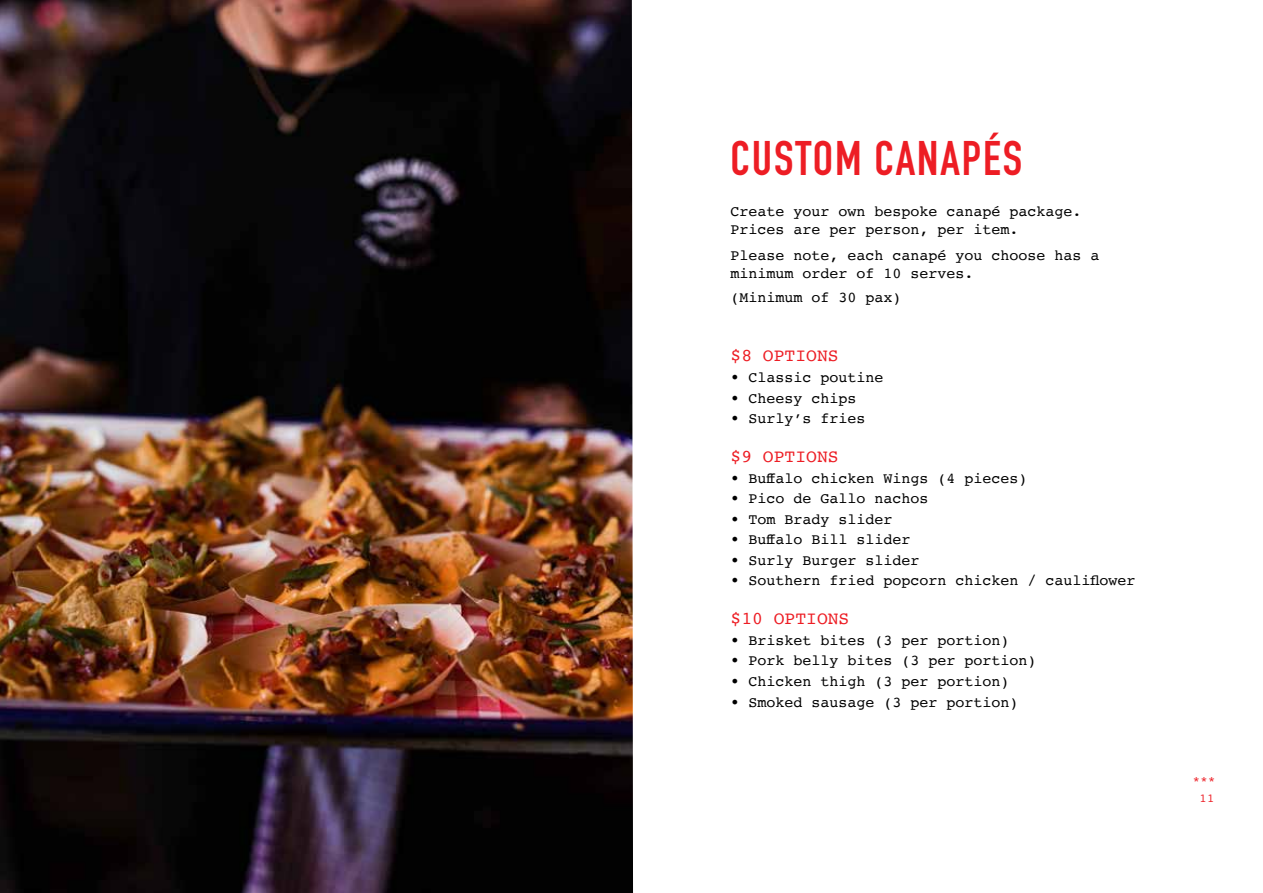
<style>
.page{position:relative;width:1263px;height:893px;background:#fff}
.page>*{position:absolute;margin:0;border:0;box-sizing:border-box;transform-origin:0 0}
.t1{font:700 47.85px "DIN Condensed";letter-spacing:.04em;color:#ed1d24}
.t2{font:18px "Courier";color:#ed1d24}
.t3{font:15px/18px "Courier";color:#000}
.t4{font:12px/17.9px "Courier";color:#ed1d24;text-align:center}
</style>
<div class="page">
<img style="left:0;top:0;width:633px;height:893px">
<h1 class="t1" style="left:730px;top:126px;width:293px">CUSTOM CANAPÉS</h1>
<p class="t3" style="left:730px;top:202px;width:353px">Create your own bespoke canapé package.<br>Prices are per person, per item.</p>
<p class="t3" style="left:730px;top:246px;width:371px">Please note, each canapé you choose has a minimum order of 10 serves.</p>
<p class="t3" style="left:730px;top:288px;width:172px">(Minimum of 30 pax)</p>
<p class="t2" style="left:730px;top:342px;width:109px">$8 OPTIONS</p>
<p class="t3" style="left:730px;top:368px;width:154px">• Classic poutine</p>
<p class="t3" style="left:730px;top:388px;width:127px">• Cheesy chips</p>
<p class="t3" style="left:730px;top:409px;width:136px">• Surly’s fries</p>
<p class="t2" style="left:730px;top:443px;width:109px">$9 OPTIONS</p>
<p class="t3" style="left:730px;top:469px;width:299px">• Buffalo chicken Wings (4 pieces)</p>
<p class="t3" style="left:730px;top:489px;width:199px">• Pico de Gallo nachos</p>
<p class="t3" style="left:730px;top:510px;width:163px">• Tom Brady slider</p>
<p class="t3" style="left:730px;top:530px;width:181px">• Buffalo Bill slider</p>
<p class="t3" style="left:730px;top:551px;width:190px">• Surly Burger slider</p>
<p class="t3" style="left:730px;top:571px;width:407px">• Southern fried popcorn chicken / cauliflower</p>
<p class="t2" style="left:730px;top:605px;width:120px">$10 OPTIONS</p>
<p class="t3" style="left:730px;top:631px;width:281px">• Brisket bites (3 per portion)</p>
<p class="t3" style="left:730px;top:651px;width:308px">• Pork belly bites (3 per portion)</p>
<p class="t3" style="left:730px;top:672px;width:281px">• Chicken thigh (3 per portion)</p>
<p class="t3" style="left:730px;top:692px;width:290px">• Smoked sausage (3 per portion)</p>
<p class="t4" style="left:1193px;top:771px;width:24px">***<br>11</p>
</div>
